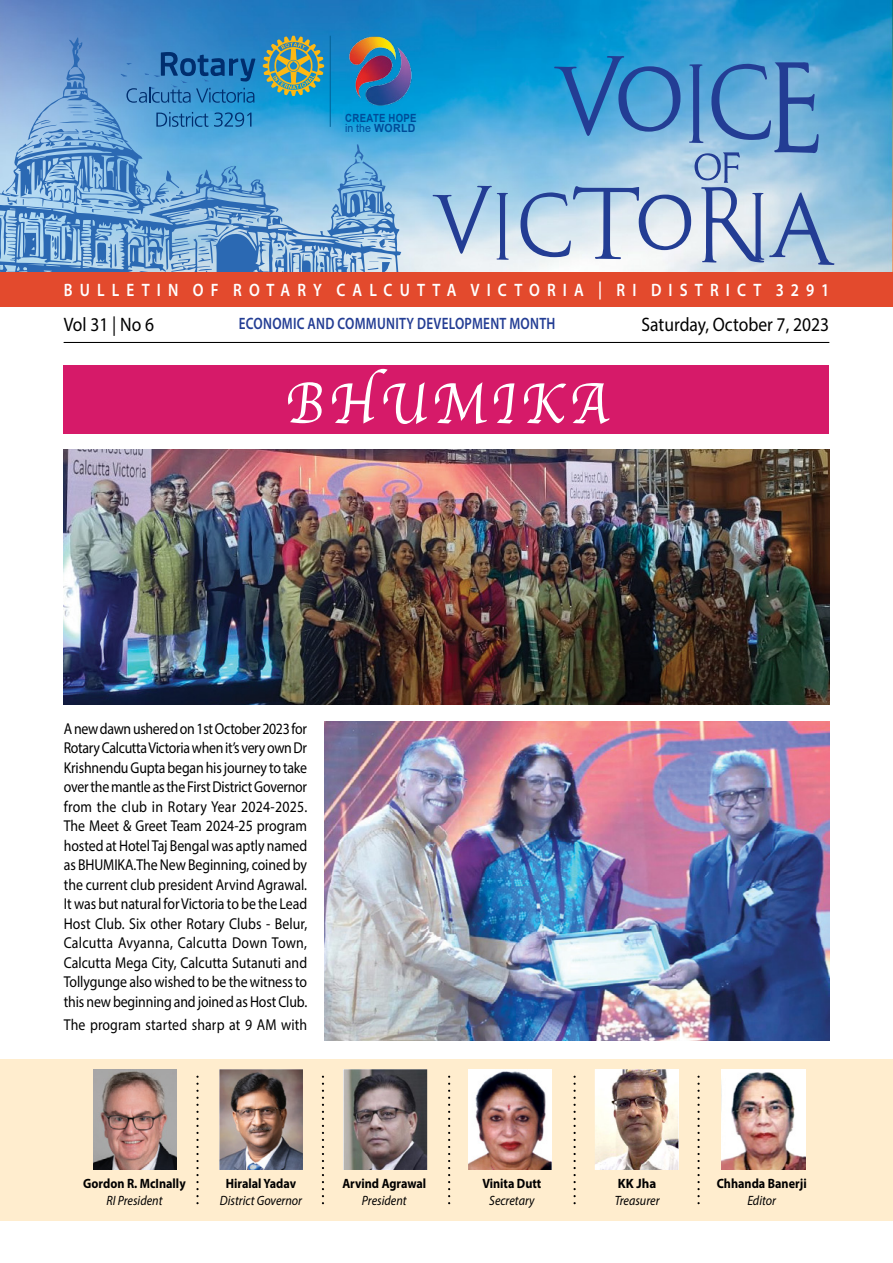
<style>
.page{position:relative;width:893px;height:1263px;background:#fff}
.page>*{position:absolute;margin:0;border:0;box-sizing:border-box;transform-origin:0 0}
.t1{font:60px "Apple Chancery";letter-spacing:.1em;color:#fff;scale:.9 1}
.t2{font:19.5px "Myriad Pro";color:#000;scale:.9 1}
.t3{font:600 18px "Myriad Pro";letter-spacing:.465em;color:#fff;scale:.85 1}
.t4{font:600 16.5px "Myriad Pro";letter-spacing:.02em;color:#233d94;scale:.8 1}
.t5{font:15.75px/19.5px "Myriad Pro";letter-spacing:-.005em;color:#000;text-align:justify;scale:.88 1}
.t6{font:700 13.5px "Myriad Pro";color:#000;scale:.9 1}
.t7{font:italic 13.5px "Myriad Pro";color:#000;scale:.9 1}
.t8{font:700 13.5px "Myriad Pro";color:#000;scale:.96 1}
.t9{font:11.25px "Arial";color:#004c98;scale:.94 1}
.t10{font:700 11.25px "Arial";letter-spacing:.035em;color:#004c98;scale:.85 1}
.s1{font-weight:700}
</style>
<div class="page">
<div style="left:0;top:1059px;width:893px;height:161px;background:#ffedce"></div>
<img style="left:219px;top:1069px;width:84px;height:101px">
<img style="left:344px;top:1069px;width:83px;height:101px">
<img style="left:468px;top:1069px;width:84px;height:101px">
<img style="left:595px;top:1069px;width:83px;height:101px">
<img style="left:722px;top:1069px;width:83px;height:101px">
<img style="left:93px;top:1069px;width:84px;height:101px">
<svg style="left:196px;top:1084px;width:3px;height:120px"></svg>
<svg style="left:322px;top:1084px;width:2px;height:120px"></svg>
<svg style="left:448px;top:1084px;width:2px;height:120px"></svg>
<svg style="left:573px;top:1084px;width:3px;height:120px"></svg>
<svg style="left:697px;top:1084px;width:3px;height:120px"></svg>
<hr style="left:64px;top:342px;width:765px;height:1px;background:#000">
<img style="left:0;top:0;width:893px;height:272px">
<svg style="left:0;top:30px;width:423px;height:242px;background:#5da9d8"></svg>
<svg style="left:354px;top:144px;width:9px;height:17px"></svg>
<svg style="left:368px;top:257px;width:26px;height:15px"></svg>
<svg style="left:368px;top:235px;width:27px;height:7px"></svg>
<svg style="left:347px;top:172px;width:26px;height:7px"></svg>
<svg style="left:336px;top:218px;width:8px;height:2px"></svg>
<svg style="left:433px;top:56px;width:401px;height:209px;background:#7db2d9"></svg>
<svg style="left:0;top:36px;width:324px;height:236px;background:#67a1ce"></svg>
<hr style="left:330px;top:36px;width:1px;height:91px;background:#036196">
<div style="left:0;top:272px;width:893px;height:34px;background:#e34a2d"></div>
<img style="left:347px;top:33px;width:66px;height:75px">
<div style="left:64px;top:365px;width:765px;height:68px;background:#d61a69"></div>
<img style="left:64px;top:449px;width:765px;height:256px">
<img style="left:325px;top:722px;width:504px;height:319px">
<p class="t10" style="left:345px;top:110px;width:85px">CREATE HOPE</p>
<p class="t9" style="left:345px;top:121px;width:76px">in the <span class="s1">WORLD</span></p>
<p class="t3" style="left:64px;top:278px;width:902px">BULLE TIN OF ROTARY CALCUTTA VICTORIA | RI DISTRICT 3291</p>
<p class="t2" style="left:64px;top:313px;width:102px">Vol 31 | No 6</p>
<p class="t4" style="left:239px;top:313px;width:397px">ECONOMIC AND COMMUNITY DEVELOPMENT MONTH</p>
<p class="t2" style="left:641px;top:313px;width:210px">Saturday, October 7, 2023</p>
<h1 class="t1" style="left:285px;top:356px;width:361px">BHUMIKA</h1>
<p class="t5" style="left:64px;top:718px;width:278px">A new dawn ushered on 1st October 2023 for Rotary Calcutta Victoria when it’s very own Dr Krishnendu Gupta began his journey to take over the mantle as the First District Governor from the club in Rotary Year 2024-2025.<br>The Meet &amp; Greet Team 2024-25 program hosted at Hotel Taj Bengal was aptly named as BHUMIKA.The New Beginning, coined by the current club president Arvind Agrawal.<br>It was but natural for Victoria to be the Lead Host Club. Six other Rotary Clubs - Belur, Calcutta Avyanna, Calcutta Down Town, Calcutta Mega City, Calcutta Sutanuti and Tollygunge also wished to be the witness to this new beginning and joined as Host Club.</p>
<p class="t5" style="left:64px;top:1015px;width:278px">The program started sharp at 9 AM with</p>
<p class="t6" style="left:83px;top:1175px;width:115px">Gordon R. McInally</p>
<p class="t7" style="left:106px;top:1192px;width:64px">RI President</p>
<p class="t6" style="left:226px;top:1175px;width:80px">Hiralal Yadav</p>
<p class="t7" style="left:220px;top:1192px;width:93px">District Governor</p>
<p class="t6" style="left:342px;top:1175px;width:95px">Arvind Agrawal</p>
<p class="t7" style="left:362px;top:1192px;width:51px">President</p>
<p class="t6" style="left:482px;top:1175px;width:67px">Vinita Dutt</p>
<p class="t7" style="left:489px;top:1192px;width:52px">Secretary</p>
<p class="t8" style="left:618px;top:1175px;width:41px">KK Jha</p>
<p class="t7" style="left:615px;top:1192px;width:51px">Treasurer</p>
<p class="t6" style="left:717px;top:1175px;width:101px">Chhanda Banerji</p>
<p class="t7" style="left:747px;top:1192px;width:33px">Editor</p>
</div>
